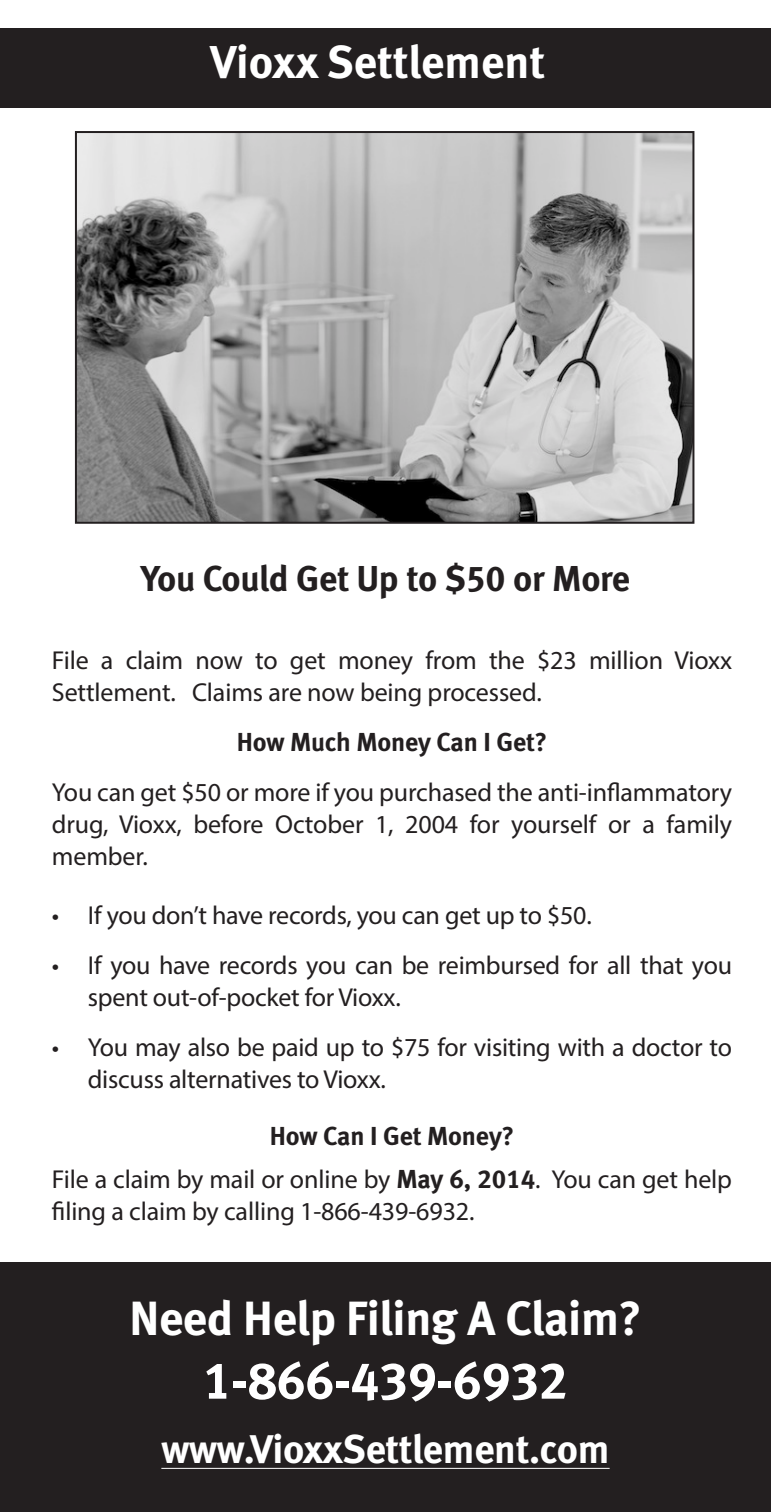
<style>
.page{position:relative;width:771px;height:1512px;background:#fff}
.page>*{position:absolute;margin:0;border:0;box-sizing:border-box;transform-origin:0 0}
.t1{font:52px "Meta Bold LF";letter-spacing:-.01em;color:#fff}
.t2{font:48px "Meta Bold LF";letter-spacing:-.01em;color:#fff}
.t3{font:46px "Meta Bold LF";color:#fff}
.t4{font:40px "Meta Bold LF";letter-spacing:-.01em;color:#fff}
.t5{font:36px "Meta Bold LF";letter-spacing:-.01em;color:#231f20}
.t6{font:26px/32px "Myriad Pro";letter-spacing:-.01em;color:#231f20}
.t7{font:26px "Meta Bold LF";letter-spacing:-.005em;color:#231f20}
.s1{color:#231f20}
.s2{font-family:"Meta Bold LF"}
</style>
<div class="page">
<div style="left:0;top:29px;width:770px;height:79px;background:#231f20"></div>
<img style="left:78px;top:134px;width:613px;height:387px">
<div style="left:75px;top:131px;width:619px;height:393px;border:2px solid #231f20"></div>
<div style="left:0;top:1263px;width:770px;height:249px;background:#231f20"></div>
<hr style="left:161px;top:1468px;width:448px;height:1px;background:#fff">
<p class="t3" style="left:210px;top:35px;width:351px">Vioxx Settlement<span class="s1">t</span></p>
<p class="t5" style="left:141px;top:557px;width:491px">You Could Get Up to $50 or More</p>
<p class="t6" style="left:52px;top:644px;width:681px">File a claim now to get money from the $23 million Vioxx<br>Settlement. Claims are now being processed.</p>
<p class="t7" style="left:237px;top:726px;width:312px">How Much Money Can I Get?</p>
<p class="t6" style="left:52px;top:776px;width:681px;text-align:justify">You can get $50 or more if you purchased the anti-inflammatory drug, Vioxx, before October 1, 2004 for yourself or a family member.</p>
<p class="t6" style="left:52px;top:899px;width:541px">• If you don’t have records, you can get up to $50.</p>
<p class="t6" style="left:88px;top:949px;width:645px;text-indent:-36px">• If you have records you can be reimbursed for all that you spent out-of-pocket for Vioxx.</p>
<p class="t6" style="left:88px;top:1031px;width:645px;text-indent:-36px">• You may also be paid up to $75 for visiting with a doctor to discuss alternatives to Vioxx.</p>
<p class="t7" style="left:270px;top:1120px;width:246px">How Can I Get Money?</p>
<p class="t6" style="left:52px;top:1163px;width:681px">File a claim by mail or online by <span class="s2">May 6, 2014</span>. You can get help filing a claim by calling 1-866-439-6932.</p>
<p class="t2" style="left:129px;top:1289px;width:513px">Need Help Filing A Claim?</p>
<p class="t1" style="left:203px;top:1350px;width:366px">1-866-439-6932</p>
<p class="t4" style="left:161px;top:1425px;width:449px">www.VioxxSettlement.com</p>
</div>
